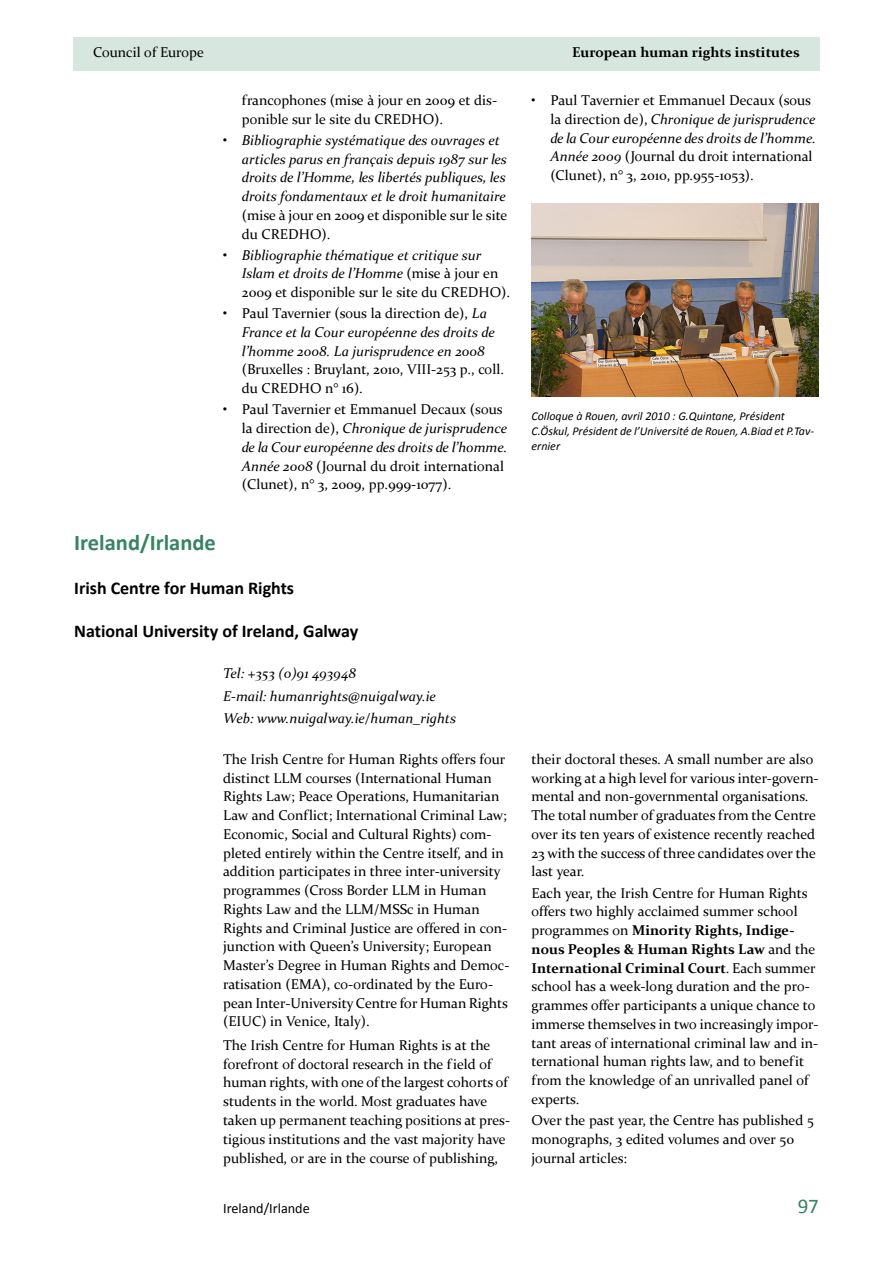
<style>
.page{position:relative;width:893px;height:1263px;background:#fff}
.page>*{position:absolute;margin:0;border:0;box-sizing:border-box;transform-origin:0 0}
.t1{font:700 22.5px "Calibri";color:#368461}
.t2{font:21px "Calibri";color:#368461}
.t3{font:700 18px "Calibri";letter-spacing:-.005em;color:#000}
.t4{font:14.25px/18.8px "Constantia";color:#000}
.t5{font:italic 14.25px/18.8px "Constantia";color:#000}
.t6{font:700 14.25px "Constantia";color:#000}
.t7{font:14.25px "Calibri";color:#000}
.t8{font:italic 12px/15px "Calibri";color:#000}
.s1{font-style:normal}
.s2{font-style:italic}
.s3{font-weight:700}
</style>
<div class="page">
<div style="left:74px;top:38px;width:744px;height:32px;background:#d7e6df"></div>
<hr style="left:818px;top:38px;width:1px;height:33px;background:#d7e6df">
<hr style="left:73px;top:69px;width:745px;height:2px;background:#d7e6df">
<hr style="left:73px;top:38px;width:2px;height:32px;background:#d7e6df">
<img style="left:531px;top:204px;width:287px;height:193px">
<p class="t4" style="left:93px;top:44px;width:113px">Council of Europe</p>
<p class="t6" style="left:572px;top:47px;width:229px">European human rights institutes</p>
<p class="t4" style="left:242px;top:92px;width:257px">francophones (mise à jour en 2009 et dis&shy;ponible sur le site du CREDHO).</p>
<p class="t5" style="left:242px;top:132px;width:266px;text-indent:-19px"><span class="s1">•</span> Bibliographie systématique des ouvrages et articles parus en français depuis 1987 sur les droits de l’Homme, les libertés publiques, les droits fondamentaux et le droit humanitaire</p>
<p class="t4" style="left:242px;top:207px;width:267px">(mise à jour en 2009 et disponible sur le site du CREDHO).</p>
<p class="t5" style="left:242px;top:247px;width:270px;text-indent:-19px"><span class="s1">•</span> Bibliographie thématique et critique sur<br>Islam et droits de l’Homme <span class="s1">(mise à jour en<br>2009 et disponible sur le site du CREDHO).</span></p>
<p class="t5" style="left:242px;top:305px;width:254px;text-indent:-19px"><span class="s1">• Paul Tavernier (sous la direction de),</span> La<br>France et la Cour européenne des droits de l’homme 2008. La jurisprudence en 2008</p>
<p class="t4" style="left:242px;top:362px;width:263px">(Bruxelles : Bruylant, 2010, VIII-253 p., coll. du CREDHO n° 16).</p>
<p class="t4" style="left:242px;top:401px;width:267px;text-indent:-19px">• Paul Tavernier et Emmanuel Decaux (sous la direction de), <span class="s2">Chronique de jurisprudence de la Cour européenne des droits de l’homme.<br>Année 2008</span> (Journal du droit international (Clunet), n° 3, 2009, pp.999-1077).</p>
<h1 class="t1" style="left:74px;top:533px;width:143px">Ireland/Irlande</h1>
<p class="t3" style="left:74px;top:581px;width:221px">Irish Centre for Human Rights</p>
<p class="t3" style="left:74px;top:623px;width:285px">National University of Ireland, Galway</p>
<p class="t5" style="left:223px;top:664px;width:234px;line-height:22.5px">Tel: +353 (0)91 493948<br>E-mail: humanrights@nuigalway.ie<br>Web: www.nuigalway.ie/human_rights</p>
<p class="t4" style="left:223px;top:751px;width:288px">The Irish Centre for Human Rights offers four distinct LLM courses (International Human Rights Law; Peace Operations, Humanitarian Law and Conflict; International Criminal Law; Economic, Social and Cultural Rights) com&shy;pleted entirely within the Centre itself, and in addition participates in three inter-university programmes (Cross Border LLM in Human Rights Law and the LLM/MSSc in Human Rights and Criminal Justice are offered in con&shy;junction with Queen’s University; European Master’s Degree in Human Rights and Democ&shy;ratisation (EMA), co-ordinated by the Euro&shy;pean Inter-University Centre for Human Rights (EIUC) in Venice, Italy).</p>
<p class="t4" style="left:223px;top:1037px;width:288px">The Irish Centre for Human Rights is at the forefront of doctoral research in the field of human rights, with one of the largest cohorts of students in the world. Most graduates have taken up permanent teaching positions at pres&shy;tigious institutions and the vast majority have published, or are in the course of publishing,</p>
<p class="t4" style="left:550px;top:92px;width:267px;text-indent:-19px">• Paul Tavernier et Emmanuel Decaux (sous la direction de), <span class="s2">Chronique de jurisprudence de la Cour européenne des droits de l’homme.<br>Année 2009</span> (Journal du droit international (Clunet), n° 3, 2010, pp.955-1053).</p>
<p class="t8" style="left:531px;top:410px;width:284px">Colloque à Rouen, avril 2010 : G.Quintane, Président<br>C.Öskul, Président de l’Université de Rouen, A.Biad et P.Tav&shy;ernier</p>
<p class="t4" style="left:531px;top:751px;width:289px">their doctoral theses. A small number are also working at a high level for various inter-govern&shy;mental and non-governmental organisations.<br>The total number of graduates from the Centre over its ten years of existence recently reached 23 with the success of three candidates over the last year.</p>
<p class="t4" style="left:531px;top:885px;width:289px">Each year, the Irish Centre for Human Rights offers two highly acclaimed summer school programmes on <span class="s3">Minority Rights, Indige&shy;nous Peoples &amp; Human Rights Law</span> and the <span class="s3">International Criminal Court</span>. Each summer school has a week-long duration and the pro&shy;grammes offer participants a unique chance to immerse themselves in two increasingly impor&shy;tant areas of international criminal law and in&shy;ternational human rights law, and to benefit from the knowledge of an unrivalled panel of experts.</p>
<p class="t4" style="left:531px;top:1112px;width:284px">Over the past year, the Centre has published 5 monographs, 3 edited volumes and over 50 journal articles:</p>
<p class="t7" style="left:223px;top:1202px;width:88px">Ireland/Irlande</p>
<h2 class="t2" style="left:797px;top:1197px;width:22px">97</h2>
</div>
